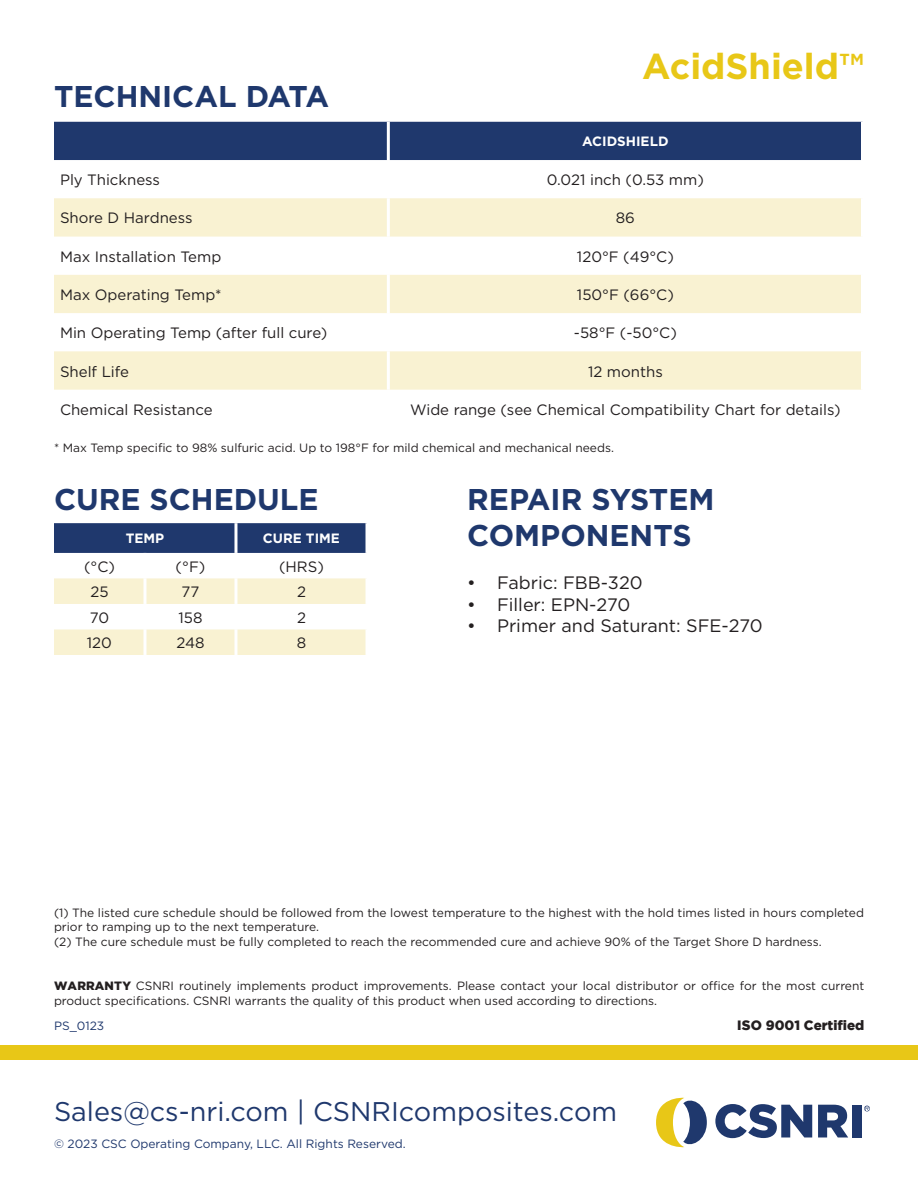
<style>
.page{position:relative;width:918px;height:1188px;background:#fff}
.page>*{position:absolute;margin:0;border:0;box-sizing:border-box;transform-origin:0 0}
.t1{font:700 36px "Gotham";color:#e8c717}
.t2{font:700 30px/36px "Gotham";color:#1f386d}
.t3{font:27px "Gotham";color:#1f386d}
.t4{font:18px "Gotham";color:#231f20}
.t5{font:15px "Gotham";color:#231f20}
.t6{font:700 13.5px "Gotham";color:#fff}
.t7{font:900 13.5px "Gotham";color:#231f20}
.t8{font:12px/14.4px "Gotham";color:#231f20}
.t9{font:12px "Gotham";color:#1f386d}
.s1{font-weight:900}
</style>
<div class="page">
<div style="left:0;top:1045px;width:918px;height:15px;background:#e8c717"></div>
<div style="left:54px;top:122px;width:807px;height:38px;background:#1f386d"></div>
<svg style="left:54px;top:198px;width:807px;height:192px;fill:#f9f2d2"></svg>
<hr style="left:387px;top:122px;width:3px;height:38px;background:#fff">
<hr style="left:387px;top:198px;width:3px;height:39px;background:#fff">
<hr style="left:387px;top:237px;width:3px;height:38px;background:#fff">
<hr style="left:387px;top:275px;width:3px;height:38px;background:#fff">
<hr style="left:387px;top:313px;width:3px;height:38px;background:#fff">
<hr style="left:387px;top:351px;width:3px;height:39px;background:#fff">
<svg style="left:54px;top:523px;width:312px;height:30px;background:#213a6e"></svg>
<svg style="left:54px;top:578px;width:312px;height:77px"></svg>
<hr style="left:234px;top:523px;width:3px;height:30px;background:#fff">
<hr style="left:143px;top:578px;width:3px;height:26px;background:#fff">
<hr style="left:234px;top:578px;width:3px;height:26px;background:#fff">
<hr style="left:143px;top:604px;width:3px;height:25px;background:#fff">
<hr style="left:234px;top:604px;width:3px;height:25px;background:#fff">
<hr style="left:143px;top:629px;width:3px;height:26px;background:#fff">
<hr style="left:234px;top:629px;width:3px;height:26px;background:#fff">
<svg style="left:656px;top:1097px;width:51px;height:51px"></svg>
<svg style="left:715px;top:1104px;width:97px;height:34px"></svg>
<svg style="left:818px;top:1105px;width:30px;height:32px"></svg>
<div style="left:852px;top:1105px;width:9px;height:32px;background:#1f386d"></div>
<svg style="left:864px;top:1106px;width:6px;height:6px"></svg>
<p class="t2" style="left:54px;top:78px;width:277px">TECHNICAL DATA</p>
<p class="t1" style="left:642px;top:43px;width:223px">AcidShield™</p>
<p class="t6" style="left:582px;top:133px;width:88px">ACIDSHIELD</p>
<p class="t5" style="left:60px;top:170px;width:102px">Ply Thickness</p>
<p class="t5" style="left:547px;top:170px;width:159px">0.021 inch (0.53 mm)</p>
<p class="t5" style="left:60px;top:209px;width:134px">Shore D Hardness</p>
<p class="t5" style="left:616px;top:209px;width:21px">86</p>
<p class="t5" style="left:60px;top:247px;width:163px">Max Installation Temp</p>
<p class="t5" style="left:577px;top:247px;width:98px">120°F (49°C)</p>
<p class="t5" style="left:60px;top:285px;width:163px">Max Operating Temp*</p>
<p class="t5" style="left:577px;top:285px;width:98px">150°F (66°C)</p>
<p class="t5" style="left:60px;top:323px;width:269px">Min Operating Temp (after full cure)</p>
<p class="t5" style="left:574px;top:323px;width:104px">-58°F (-50°C)</p>
<p class="t5" style="left:60px;top:362px;width:71px">Shelf Life</p>
<p class="t5" style="left:588px;top:362px;width:76px">12 months</p>
<p class="t5" style="left:60px;top:400px;width:154px">Chemical Resistance</p>
<p class="t5" style="left:410px;top:400px;width:432px">Wide range (see Chemical Compatibility Chart for details)</p>
<p class="t8" style="left:54px;top:441px;width:561px">* Max Temp specific to 98% sulfuric acid. Up to 198°F for mild chemical and mechanical needs.</p>
<p class="t2" style="left:54px;top:481px;width:266px">CURE SCHEDULE</p>
<p class="t6" style="left:126px;top:530px;width:40px">TEMP</p>
<p class="t6" style="left:263px;top:530px;width:79px">CURE TIME</p>
<p class="t5" style="left:84px;top:557px;width:32px">(°C)</p>
<p class="t5" style="left:176px;top:557px;width:31px">(°F)</p>
<p class="t5" style="left:279px;top:557px;width:46px">(HRS)</p>
<p class="t5" style="left:90px;top:582px;width:20px">25</p>
<p class="t5" style="left:182px;top:582px;width:19px">77</p>
<p class="t5" style="left:297px;top:582px;width:10px">2</p>
<p class="t5" style="left:90px;top:608px;width:21px">70</p>
<p class="t5" style="left:178px;top:608px;width:25px">158</p>
<p class="t5" style="left:297px;top:608px;width:10px">2</p>
<p class="t5" style="left:87px;top:633px;width:27px">120</p>
<p class="t5" style="left:176px;top:633px;width:30px">248</p>
<p class="t5" style="left:297px;top:633px;width:11px">8</p>
<p class="t2" style="left:467px;top:481px;width:249px">REPAIR SYSTEM<br>COMPONENTS</p>
<p class="t4" style="left:467px;top:571px;width:177px">• Fabric: FBB-320</p>
<p class="t4" style="left:467px;top:593px;width:165px">• Filler: EPN-270</p>
<p class="t4" style="left:467px;top:614px;width:297px">• Primer and Saturant: SFE-270</p>
<p class="t8" style="left:54px;top:905px;width:812px">(1) The listed cure schedule should be followed from the lowest temperature to the highest with the hold times listed in hours completed prior to ramping up to the next temperature.</p>
<p class="t8" style="left:54px;top:934px;width:769px">(2) The cure schedule must be fully completed to reach the recommended cure and achieve 90% of the Target Shore D hardness.</p>
<p class="t8" style="left:54px;top:979px;width:812px"><span class="s1">WARRANTY</span> CSNRI routinely implements product improvements. Please contact your local distributor or office for the most current product specifications. CSNRI warrants the quality of this product when used according to directions.</p>
<p class="t9" style="left:54px;top:1018px;width:52px">PS_0123</p>
<p class="t3" style="left:54px;top:1094px;width:565px">Sales@cs-nri.com | CSNRIcomposites.com</p>
<p class="t9" style="left:54px;top:1137px;width:353px">© 2023 CSC Operating Company, LLC. All Rights Reserved.</p>
<p class="t7" style="left:737px;top:1018px;width:129px">ISO 9001 Certified</p>
</div>
